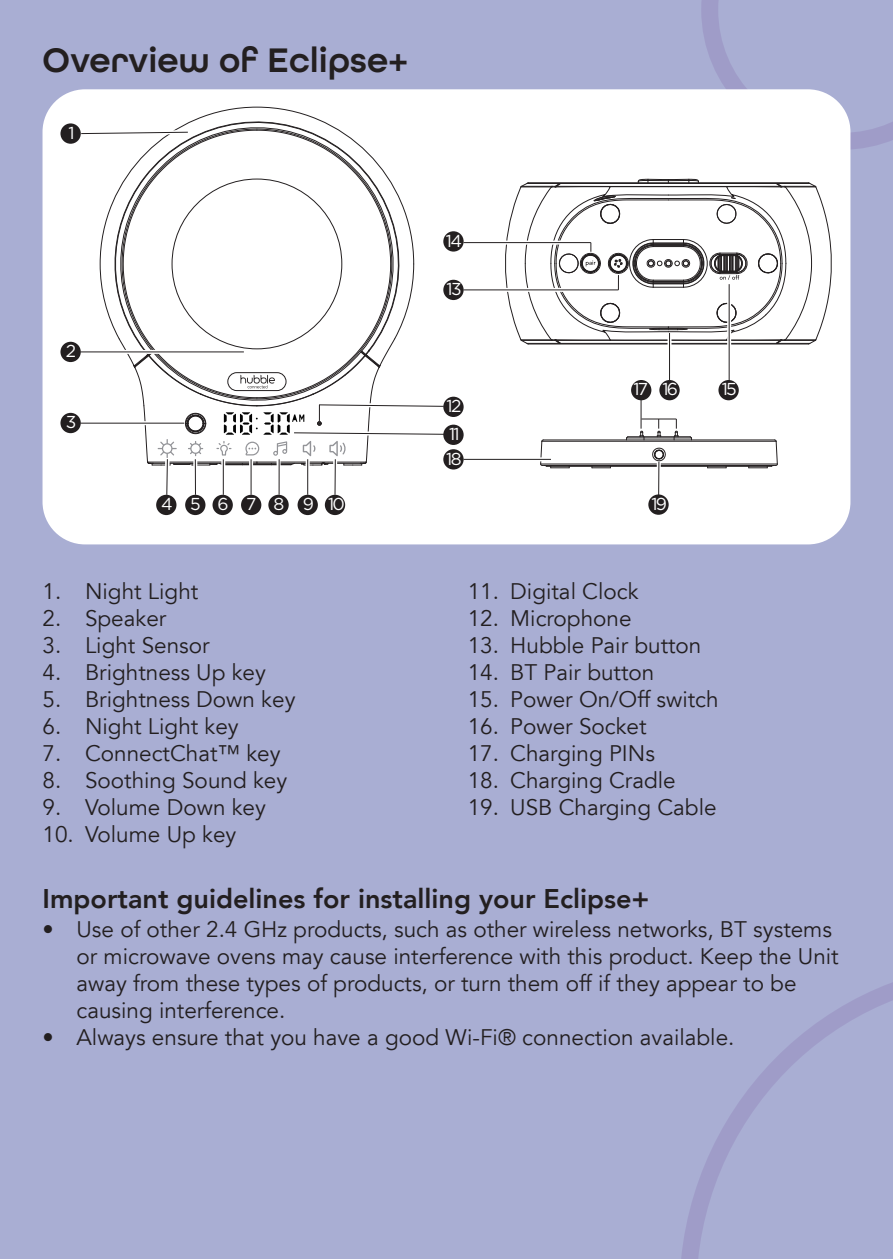
<style>
.page{position:relative;width:893px;height:1259px;background:#a9aed3}
.page>*{position:absolute;margin:0;border:0;box-sizing:border-box;transform-origin:0 0}
.t1{font:600 36px "All Round Gothic W01";color:#231f20}
.t2{font:800 27px "Avenir LT";color:#231f20}
.t3{font:22.5px/27px "Avenir LT";color:#231f20}
.t4{font:17.4px "Gotham";letter-spacing:-.1em;color:#fff}
.t5{font:17.4px "Gotham";letter-spacing:.985em;color:#fff}
.t6{font:14.4px "Gotham";color:#fff}
</style>
<div class="page">
<svg style="left:681px;top:982px;width:212px;height:277px"></svg>
<div style="left:43px;top:89px;width:807px;height:455px;background:#fff;border-radius:43px"></div>
<svg style="left:178px;top:106px;width:158px;height:22px"></svg>
<div style="left:60px;top:413px;width:21px;height:20px;background:#231f20;border-radius:50%"></div>
<svg style="left:193px;top:465px;width:4px;height:30px"></svg>
<hr style="left:195px;top:459px;width:1px;height:36px;background:#231f20">
<hr style="left:166px;top:459px;width:2px;height:36px;background:#231f20">
<svg style="left:221px;top:465px;width:4px;height:30px"></svg>
<hr style="left:223px;top:459px;width:1px;height:36px;background:#231f20">
<svg style="left:249px;top:465px;width:4px;height:30px"></svg>
<hr style="left:251px;top:459px;width:1px;height:36px;background:#231f20">
<svg style="left:277px;top:465px;width:4px;height:30px"></svg>
<hr style="left:279px;top:459px;width:1px;height:36px;background:#231f20">
<svg style="left:306px;top:465px;width:4px;height:30px"></svg>
<hr style="left:307px;top:459px;width:1px;height:36px;background:#231f20">
<hr style="left:334px;top:459px;width:2px;height:36px;background:#231f20">
<svg style="left:464px;top:290px;width:37px;height:1px"></svg>
<hr style="left:463px;top:289px;width:155px;height:1px;background:#231f20">
<svg style="left:464px;top:243px;width:37px;height:1px"></svg>
<hr style="left:463px;top:242px;width:128px;height:1px;background:#231f20">
<svg style="left:464px;top:458px;width:37px;height:1px"></svg>
<hr style="left:463px;top:459px;width:88px;height:1px;background:#231f20">
<div style="left:60px;top:342px;width:21px;height:20px;background:#231f20;border-radius:50%"></div>
<div style="left:443px;top:231px;width:21px;height:21px;background:#231f20;border-radius:50%"></div>
<div style="left:443px;top:280px;width:21px;height:20px;background:#231f20;border-radius:50%"></div>
<div style="left:443px;top:397px;width:21px;height:20px;background:#231f20;border-radius:50%"></div>
<div style="left:443px;top:449px;width:21px;height:20px;background:#231f20;border-radius:50%"></div>
<div style="left:156px;top:495px;width:20px;height:20px;background:#231f20;border-radius:50%"></div>
<div style="left:185px;top:495px;width:20px;height:20px;background:#231f20;border-radius:50%"></div>
<div style="left:213px;top:495px;width:20px;height:20px;background:#231f20;border-radius:50%"></div>
<div style="left:241px;top:495px;width:20px;height:20px;background:#231f20;border-radius:50%"></div>
<div style="left:268px;top:495px;width:21px;height:20px;background:#231f20;border-radius:50%"></div>
<div style="left:298px;top:495px;width:20px;height:20px;background:#231f20;border-radius:50%"></div>
<div style="left:325px;top:495px;width:20px;height:20px;background:#231f20;border-radius:50%"></div>
<svg style="left:501px;top:0;width:392px;height:533px"></svg>
<div style="left:631px;top:380px;width:20px;height:20px;background:#231f20;border-radius:50%"></div>
<div style="left:659px;top:380px;width:21px;height:20px;background:#231f20;border-radius:50%"></div>
<svg style="left:727px;top:285px;width:4px;height:95px"></svg>
<hr style="left:729px;top:284px;width:1px;height:98px;background:#231f20">
<div style="left:718px;top:380px;width:21px;height:20px;background:#231f20;border-radius:50%"></div>
<div style="left:60px;top:123px;width:21px;height:21px;background:#231f20;border-radius:50%"></div>
<svg style="left:657px;top:463px;width:4px;height:31px"></svg>
<hr style="left:658px;top:462px;width:1px;height:33px;background:#231f20">
<div style="left:648px;top:494px;width:21px;height:21px;background:#231f20;border-radius:50%"></div>
<div style="left:443px;top:425px;width:21px;height:20px;background:#231f20;border-radius:50%"></div>
<svg style="left:77px;top:128px;width:372px;height:337px"></svg>
<h1 class="t1" style="left:43px;top:40px;width:367px">Overview of Eclipse+</h1>
<p class="t4" style="left:68px;top:121px;width:8px">1</p>
<p class="t4" style="left:66px;top:340px;width:12px">2</p>
<p class="t4" style="left:66px;top:411px;width:12px">3</p>
<p class="t5" style="left:161px;top:493px;width:185px">45678910</p>
<p class="t3" style="left:43px;top:578px;width:157px">1. Night Light</p>
<p class="t3" style="left:43px;top:605px;width:125px">2. Speaker</p>
<p class="t3" style="left:43px;top:632px;width:169px">3. Light Sensor</p>
<p class="t3" style="left:43px;top:659px;width:225px">4. Brightness Up key</p>
<p class="t3" style="left:43px;top:686px;width:254px">5. Brightness Down key</p>
<p class="t3" style="left:43px;top:713px;width:198px">6. Night Light key</p>
<p class="t3" style="left:43px;top:740px;width:240px">7. ConnectChat™ key</p>
<p class="t3" style="left:43px;top:767px;width:246px">8. Soothing Sound key</p>
<p class="t3" style="left:43px;top:794px;width:225px">9. Volume Down key</p>
<p class="t3" style="left:43px;top:821px;width:195px">10. Volume Up key</p>
<p class="t4" style="left:446px;top:229px;width:18px">14</p>
<p class="t4" style="left:447px;top:278px;width:17px">13</p>
<p class="t4" style="left:447px;top:395px;width:16px">12</p>
<p class="t4" style="left:449px;top:423px;width:12px">11</p>
<p class="t4" style="left:446px;top:447px;width:17px">18</p>
<p class="t6" style="left:636px;top:378px;width:10px">7</p>
<p class="t6" style="left:664px;top:378px;width:10px">7</p>
<p class="t4" style="left:633px;top:378px;width:46px">17 16</p>
<p class="t4" style="left:715px;top:378px;width:23px"><sub>7</sub>15</p>
<p class="t4" style="left:651px;top:492px;width:17px">19</p>
<p class="t3" style="left:468px;top:578px;width:172px">11. Digital Clock</p>
<p class="t3" style="left:468px;top:605px;width:165px">12. Microphone</p>
<p class="t3" style="left:468px;top:632px;width:235px">13. Hubble Pair button</p>
<p class="t3" style="left:468px;top:659px;width:188px">14. BT Pair button</p>
<p class="t3" style="left:468px;top:686px;width:252px">15. Power On/Off switch</p>
<p class="t3" style="left:468px;top:713px;width:180px">16. Power Socket</p>
<p class="t3" style="left:468px;top:740px;width:189px">17. Charging PINs</p>
<p class="t3" style="left:468px;top:767px;width:209px">18. Charging Cradle</p>
<p class="t3" style="left:468px;top:794px;width:250px">19. USB Charging Cable</p>
<p class="t2" style="left:43px;top:883px;width:609px">Important guidelines for installing your Eclipse+</p>
<p class="t3" style="left:77px;top:916px;width:764px;text-indent:-34px">• Use of other 2.4 GHz products, such as other wireless networks, BT systems or microwave ovens may cause interference with this product. Keep the Unit away from these types of products, or turn them off if they appear to be causing interference.</p>
<p class="t3" style="left:43px;top:1024px;width:693px">• Always ensure that you have a good Wi-Fi® connection available.</p>
</div>
